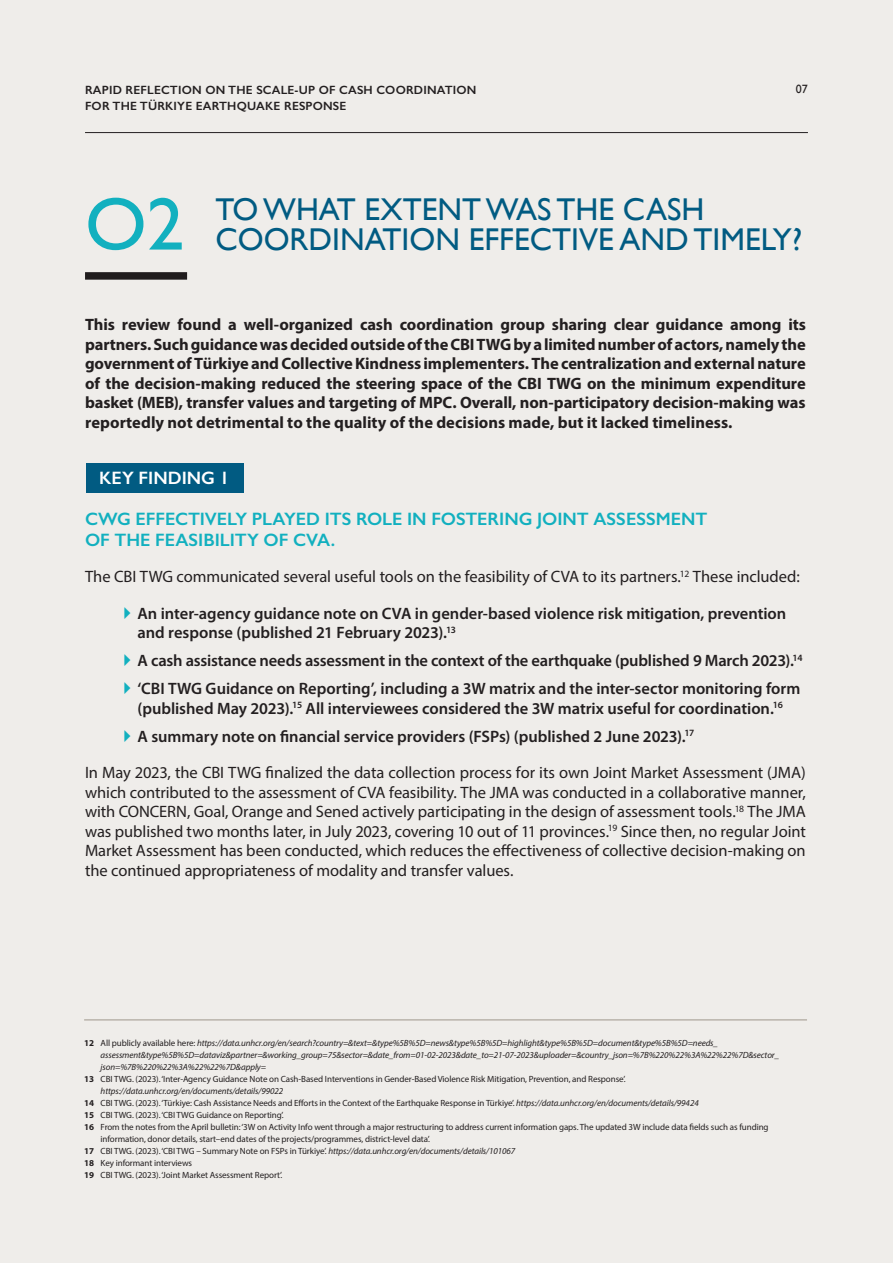
<style>
.page{position:relative;width:893px;height:1263px;background:#efedea}
.page>*{position:absolute;margin:0;border:0;box-sizing:border-box;transform-origin:0 0}
.t1{font:75px "Gill Sans";color:#12b0bf}
.t2{font:31.5px/30.8px "Gill Sans";color:#015b82}
.t3{font:600 18px/21px "Gill Sans";color:#12b0bf}
.t4{font:600 18px "Gill Sans";letter-spacing:.005em;color:#fff}
.t5{font:16.5px/19.5px "Myriad Pro";letter-spacing:-.005em;color:#231f20;text-align:justify}
.t6{font:700 16.5px/19.5px "Myriad Pro";color:#231f20;text-align:justify}
.t7{font:600 16.5px/28px "Myriad Pro";letter-spacing:-.005em;color:#231f20}
.t8{font:600 12px/16.5px "Gill Sans";letter-spacing:.015em;color:#231f20}
.t9{font:12px "Gill Sans";color:#231f20}
.t10{font:9px "Myriad Pro";letter-spacing:-.01em;color:#231f20}
.t11{font:italic 9px "Myriad Pro";letter-spacing:-.01em;color:#231f20}
.s1{font-weight:700;font-style:normal}
.s2{font-style:normal}
.s3{font-weight:700}
.s4{font-style:italic}
</style>
<div class="page">
<hr style="left:85px;top:132px;width:723px;height:1px;background:#231f20">
<div style="left:85px;top:272px;width:102px;height:8px;background:#231f20"></div>
<hr style="left:84px;top:1019px;width:723px;height:1px;background:#9e978b">
<div style="left:86px;top:463px;width:157px;height:30px;background:#015b82"></div>
<h3 class="t8" style="left:85px;top:81px;width:393px">RAPID REFLECTION ON THE SCALE-UP OF CASH COORDINATION<br>FOR THE TÜRKIYE EARTHQUAKE RESPONSE</h3>
<h3 class="t9" style="left:796px;top:82px;width:14px">07</h3>
<h1 class="t1" style="left:85px;top:180px;width:101px">O2</h1>
<h2 class="t2" style="left:215px;top:193px;width:588px">TO WHAT EXTENT WAS THE CASH<br>COORDINATION EFFECTIVE AND TIMELY?</h2>
<p class="t6" style="left:85px;top:314px;width:722px">This review found a well-organized cash coordination group sharing clear guidance among its partners. Such guidance was decided outside of the CBI TWG by a limited number of actors, namely the government of Türkiye and Collective Kindness implementers. The centralization and external nature of the decision-making reduced the steering space of the CBI TWG on the minimum expenditure basket (MEB), transfer values and targeting of MPC. Overall, non-participatory decision-making was reportedly not detrimental to the quality of the decisions made, but it lacked timeliness.</p>
<h3 class="t4" style="left:99px;top:467px;width:131px">KEY FINDING 1</h3>
<h3 class="t3" style="left:85px;top:508px;width:624px">CWG EFFECTIVELY PLAYED ITS ROLE IN FOSTERING JOINT ASSESSMENT<br>OF THE FEASIBILITY OF CVA.</h3>
<h3 class="t5" style="left:85px;top:566px;width:716px">The CBI TWG communicated several useful tools on the feasibility of CVA to its partners.<sup>12</sup> These included:</h3>
<h3 class="t7" style="left:138px;top:603px;width:650px;line-height:19.5px">An inter-agency guidance note on CVA in gender-based violence risk mitigation, prevention and response (published 21 February 2023).<sup>13</sup></h3>
<h3 class="t7" style="left:138px;top:646px;width:666px">A cash assistance needs assessment in the context of the earthquake (published 9 March 2023).<sup>14 </sup>‘CBI TWG Guidance on Reporting’, including a 3W matrix and the inter-sector monitoring form</h3>
<h3 class="t7" style="left:138px;top:694px;width:647px">(published May 2023).<sup>15</sup> All interviewees considered the 3W matrix useful for coordination.<sup>16<br></sup>A summary note on financial service providers (FSPs) (published 2 June 2023).<sup>17</sup></h3>
<p class="t5" style="left:85px;top:763px;width:722px">In May 2023, the CBI TWG finalized the data collection process for its own Joint Market Assessment (JMA) which contributed to the assessment of CVA feasibility. The JMA was conducted in a collaborative manner, with CONCERN, Goal, Orange and Sened actively participating in the design of assessment tools.<sup>18</sup> The JMA was published two months later, in July 2023, covering 10 out of 11 provinces.<sup>19</sup> Since then, no regular Joint Market Assessment has been conducted, which reduces the effectiveness of collective decision-making on the continued appropriateness of modality and transfer values.</p>
<p class="t11" style="left:84px;top:1038px;width:635px"><span class="s1">12</span> <span class="s2">All publicly available here:</span> https://data.unhcr.org/en/search?country=&amp;text=&amp;type%5B%5D=news&amp;type%5B%5D=highlight&amp;type%5B%5D=document&amp;type%5B%5D=needs_</p>
<p class="t11" style="left:101px;top:1050px;width:680px">assessment&amp;type%5B%5D=dataviz&amp;partner=&amp;working_group=75&amp;sector=&amp;date_from=01-02-2023&amp;date_to=21-07-2023&amp;uploader=&amp;country_json=%7B%220%22%3A%22%22%7D&amp;sector_</p>
<p class="t11" style="left:101px;top:1062px;width:167px">json=%7B%220%22%3A%22%22%7D&amp;apply=</p>
<p class="t10" style="left:84px;top:1074px;width:543px"><span class="s3">13</span> CBI TWG. (2023). ‘Inter-Agency Guidance Note on Cash-Based Interventions in Gender-Based Violence Risk Mitigation, Prevention, and Response’.</p>
<p class="t11" style="left:101px;top:1086px;width:184px">https://data.unhcr.org/en/documents/details/99022</p>
<p class="t10" style="left:84px;top:1098px;width:616px"><span class="s3">14</span> CBI TWG. (2023). ‘Türkiye: Cash Assistance Needs and Efforts in the Context of the Earthquake Response in Türkiye’. <span class="s4">https://data.unhcr.org/en/documents/details/99424</span></p>
<p class="t10" style="left:84px;top:1110px;width:201px"><span class="s3">15</span> CBI TWG. (2023). ‘CBI TWG Guidance on Reporting’.</p>
<p class="t10" style="left:84px;top:1122px;width:686px"><span class="s3">16</span> From the notes from the April bulletin: ‘3W on Activity Info went through a major restructuring to address current information gaps. The updated 3W include data fields such as funding</p>
<p class="t10" style="left:101px;top:1134px;width:331px">information, donor details, start–end dates of the projects/programmes, district-level data’.</p>
<p class="t10" style="left:84px;top:1146px;width:433px"><span class="s3">17</span> CBI TWG. (2023). ‘CBI TWG – Summary Note on FSPs in Türkiye’. <span class="s4">https://data.unhcr.org/en/documents/details/101067</span></p>
<p class="t10" style="left:84px;top:1158px;width:109px"><span class="s3">18</span> Key informant interviews</p>
<p class="t10" style="left:84px;top:1170px;width:200px"><span class="s3">19</span> CBI TWG. (2023). ‘Joint Market Assessment Report’.</p>
</div>
